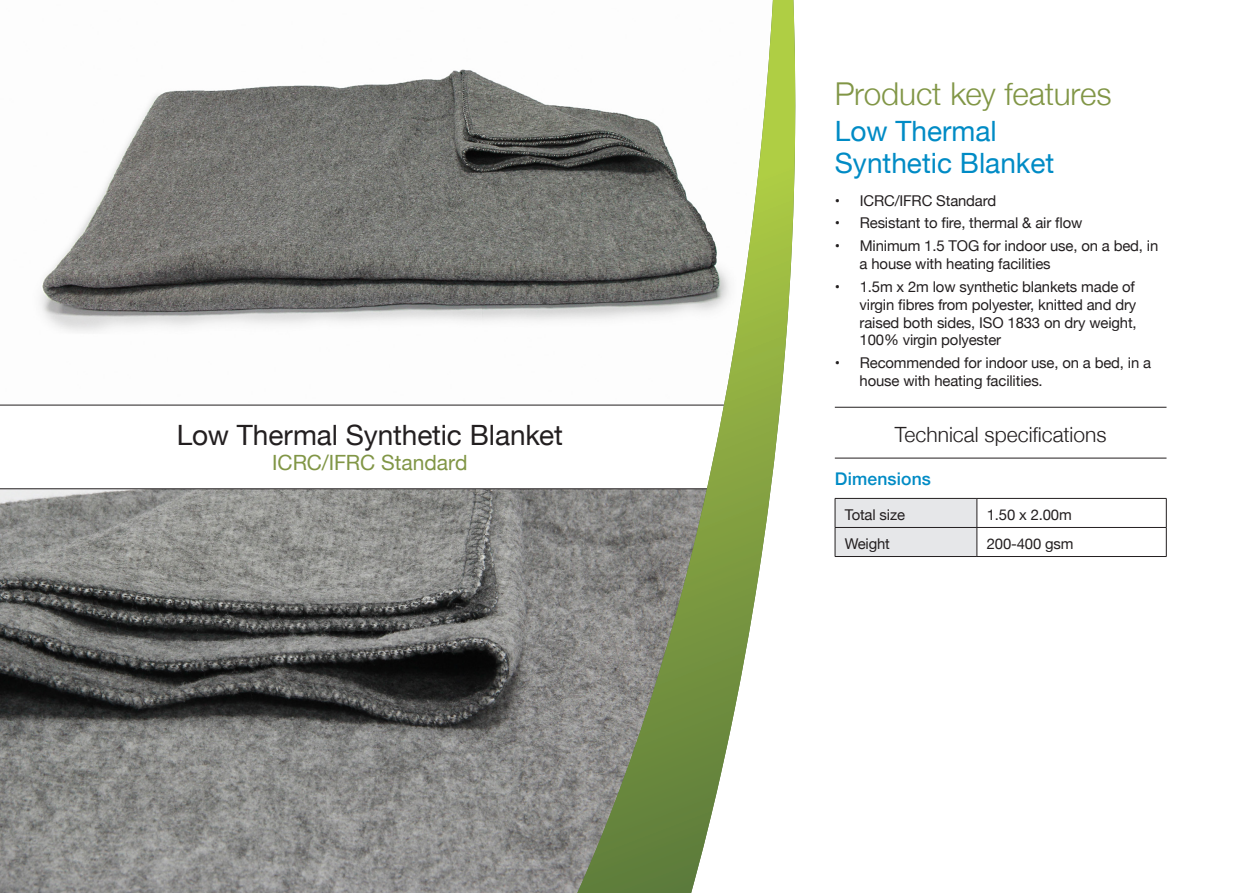
<style>
.page{position:relative;width:1241px;height:893px;background:#fff}
.page>*{position:absolute;margin:0;border:0;box-sizing:border-box;transform-origin:0 0}
.MainHeading{font:300 31.5px "Helvetica Neue";letter-spacing:-.01em;color:#819646}
.HeadingBlue{font:28px/31.5px "Helvetica Neue";color:#008bc5}
.t1{font:28px "Helvetica Neue";letter-spacing:-.005em;color:#231f20}
.SubHeading{font:300 21px "Helvetica Neue";color:#231f20}
.t2{font:21px "Helvetica Neue";color:#819646}
.SubHeading2{font:500 17.5px "Helvetica Neue";letter-spacing:.01em;color:#008bc5}
.t3{font:14.88px/17.8px "Helvetica Neue";letter-spacing:-.01em;color:#231f20}
</style>
<div class="page">
<svg style="left:0;top:69px;width:511px;height:336px"></svg>
<img style="left:0;top:489px;width:511px;height:404px">
<hr style="left:834px;top:407px;width:332px;height:1px;background:#231f20">
<hr style="left:834px;top:458px;width:332px;height:1px;background:#231f20">
<svg style="left:0;top:405px;width:511px;height:84px"></svg>
<svg style="left:511px;top:89px;width:341px;height:804px"></svg>
<svg style="left:577px;top:0;width:231px;height:893px"></svg>
<svg style="left:834px;top:498px;width:332px;height:58px"></svg>
<hr style="left:834px;top:556px;width:142px;height:1px;background:#231f20">
<hr style="left:976px;top:556px;width:190px;height:1px;background:#231f20">
<p class="t1" style="left:177px;top:415px;width:387px">Low Thermal Synthetic Blanket</p>
<p class="t2" style="left:272px;top:448px;width:197px">ICRC/IFRC Standard</p>
<p class="MainHeading" style="left:834px;top:68px;width:278px">Product key features</p>
<p class="HeadingBlue" style="left:834px;top:117px;width:221px">Low Thermal<br>Synthetic Blanket</p>
<p class="t3" style="left:834px;top:192px;width:163px">• ICRC/IFRC Standard</p>
<p class="t3" style="left:834px;top:215px;width:249px">• Resistant to fire, thermal &amp; air flow</p>
<p class="t3" style="left:859px;top:238px;width:300px;text-indent:-25px">• Minimum 1.5 TOG for indoor use, on a bed, in a house with heating facilities</p>
<p class="t3" style="left:859px;top:278px;width:278px;text-align:justify;text-indent:-25px">• 1.5m x 2m low synthetic blankets made of virgin fibres from polyester, knitted and dry raised both sides, ISO 1833 on dry weight, 100% virgin polyester</p>
<p class="t3" style="left:859px;top:355px;width:293px;text-indent:-25px">• Recommended for indoor use, on a bed, in a house with heating facilities.</p>
<p class="SubHeading" style="left:894px;top:418px;width:213px">Technical specifications</p>
<p class="SubHeading2" style="left:834px;top:464px;width:98px">Dimensions</p>
<p class="t3" style="left:844px;top:507px;width:62px">Total size</p>
<p class="t3" style="left:986px;top:507px;width:86px">1.50 x 2.00m</p>
<p class="t3" style="left:844px;top:536px;width:46px">Weight</p>
<p class="t3" style="left:986px;top:536px;width:88px">200-400 gsm</p>
</div>
